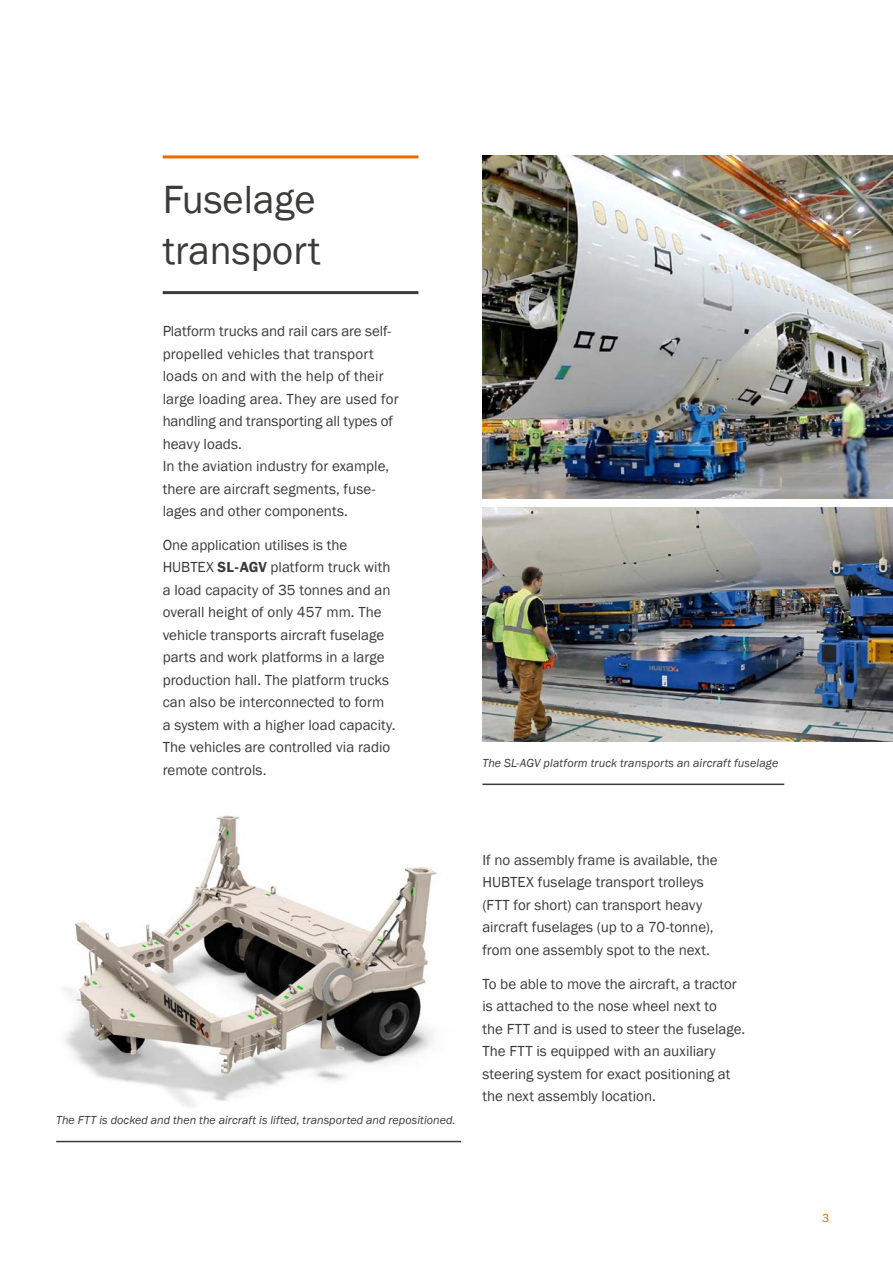
<style>
.page{position:relative;width:893px;height:1263px;background:#fff}
.page>*{position:absolute;margin:0;border:0;box-sizing:border-box;transform-origin:0 0}
.t1{font:40.5px/51px "Franklin Gothic";color:#3b3b3a}
.t2{font:15px/22.5px "Franklin Gothic";color:#3b3b3a}
.t3{font:italic 12px "Franklin Gothic";letter-spacing:.01em;color:#3b3b3a}
.t4{font:12px "Franklin Gothic";color:#ed6a00}
.s1{font-weight:600}
</style>
<div class="page">
<img style="left:482px;top:156px;width:411px;height:343px">
<img style="left:482px;top:507px;width:411px;height:234px">
<img style="left:65px;top:814px;width:372px;height:293px">
<hr style="left:163px;top:155px;width:255px;height:3px;background:#ed6a00">
<hr style="left:163px;top:291px;width:255px;height:3px;background:#3b3b3a">
<hr style="left:56px;top:1141px;width:405px;height:1px;background:#3b3b3a">
<hr style="left:482px;top:783px;width:302px;height:2px;background:#3b3b3a">
<h1 class="t1" style="left:163px;top:175px;width:159px">Fuselage transport</h1>
<p class="t2" style="left:163px;top:320px;width:238px">Platform trucks and rail cars are self&shy;propelled vehicles that transport loads on and with the help of their large loading area. They are used for handling and transporting all types of heavy loads.<br>In the aviation industry for example, there are aircraft segments, fuse&shy;lages and other components.</p>
<p class="t2" style="left:163px;top:534px;width:234px">One application utilises is the HUBTEX <span class="s1">SL- AGV</span> platform truck with a load capacity of 35 tonnes and an overall height of only 457 mm. The vehicle transports aircraft fuselage parts and work platforms in a large production hall. The platform trucks can also be -interconnected to form a system with a higher load capacity.<br>The vehicles are controlled via radio remote controls.</p>
<p class="t3" style="left:482px;top:755px;width:297px">The SL-AGV platform truck transports an aircraft fuselage</p>
<p class="t3" style="left:56px;top:1112px;width:401px">The FTT is docked and then the aircraft is lifted, transported and repositioned.</p>
<p class="t2" style="left:482px;top:849px;width:237px">If no assembly frame is available, the HUBTEX fuselage transport trolleys (FTT for short) can transport heavy aircraft fuselages (up to a 70-tonne), from one assembly spot to the next.</p>
<p class="t2" style="left:482px;top:973px;width:264px">To be able to move the aircraft, a tractor is attached to the nose wheel next to<br>the FTT and is used to steer the fuselage.<br>The FTT is equipped with an auxiliary steering system for exact positioning at the next assembly location.</p>
<p class="t4" style="left:822px;top:1211px;width:9px">3</p>
</div>
